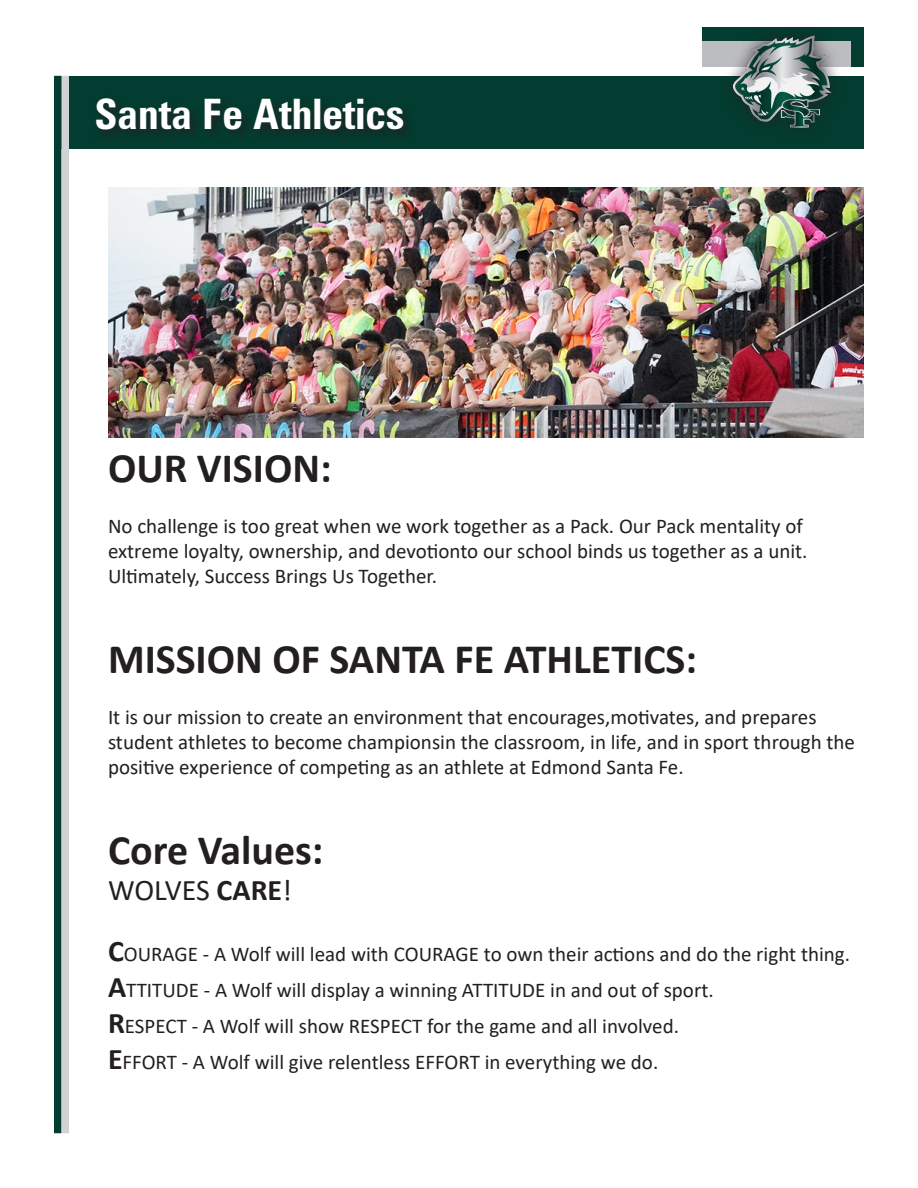
<style>
.page{position:relative;width:918px;height:1188px;background:#fff}
.page>*{position:absolute;margin:0;border:0;box-sizing:border-box;transform-origin:0 0}
.t1{font:700 42px "Calibri";color:#231f20}
.t2{font:700 condensed 42px "Zurich BT";color:#fff}
.t3{font:30px "Calibri";letter-spacing:-.01em;color:#231f20}
.t4{font:21px/25.2px "Calibri";color:#231f20}
.s1{font-weight:700}
.s2{font-weight:700;font-size:30px}
</style>
<div class="page">
<div style="left:55px;top:76px;width:809px;height:72px;background:#033c30"></div>
<div style="left:54px;top:76px;width:8px;height:1057px;background:#033c30"></div>
<div style="left:62px;top:76px;width:7px;height:1057px;background:#d1d2d4"></div>
<div style="left:702px;top:27px;width:161px;height:40px;background:#033c30"></div>
<div style="left:702px;top:41px;width:148px;height:26px;background:#bcbdc0"></div>
<div style="left:719px;top:22px;width:126px;height:120px;background:#231f20;opacity:.75"></div>
<img style="left:730px;top:29px;width:115px;height:102px">
<div style="left:93px;top:95px;width:323px;height:48px;background:#08362d"></div>
<img style="left:108px;top:188px;width:756px;height:249px">
<p class="t2" style="left:94px;top:89px;width:312px">Santa Fe Athletics</p>
<p class="t1" style="left:108px;top:439px;width:225px">OUR VISION:</p>
<p class="t4" style="left:108px;top:513px;width:701px">No challenge is too great when we work together as a Pack. Our Pack mentality of extreme loyalty, ownership, and devotionto our school binds us together as a unit.<br>Ultimately, Success Brings Us Together.</p>
<p class="t1" style="left:108px;top:630px;width:591px">MISSION OF SANTA FE ATHLETICS:</p>
<p class="t4" style="left:108px;top:704px;width:748px">It is our mission to create an environment that encourages,motivates, and prepares student athletes to become championsin the classroom, in life, and in sport through the positive experience of competing as an athlete at Edmond Santa Fe.</p>
<p class="t1" style="left:108px;top:820px;width:217px">Core Values:</p>
<p class="t3" style="left:108px;top:869px;width:185px">WOLVES <span class="s1">CARE</span>!</p>
<p class="t4" style="left:108px;top:941px;width:744px"><span class="s2">C</span>OURAGE - A Wolf will lead with COURAGE to own their actions and do the right thing.</p>
<p class="t4" style="left:108px;top:977px;width:607px"><span class="s2">A</span>TTITUDE - A Wolf will display a winning ATTITUDE in and out of sport.</p>
<p class="t4" style="left:108px;top:1013px;width:573px"><span class="s2">R</span>ESPECT - A Wolf will show RESPECT for the game and all involved.</p>
<p class="t4" style="left:108px;top:1049px;width:552px"><span class="s2">E</span>FFORT - A Wolf will give relentless EFFORT in everything we do.</p>
</div>
